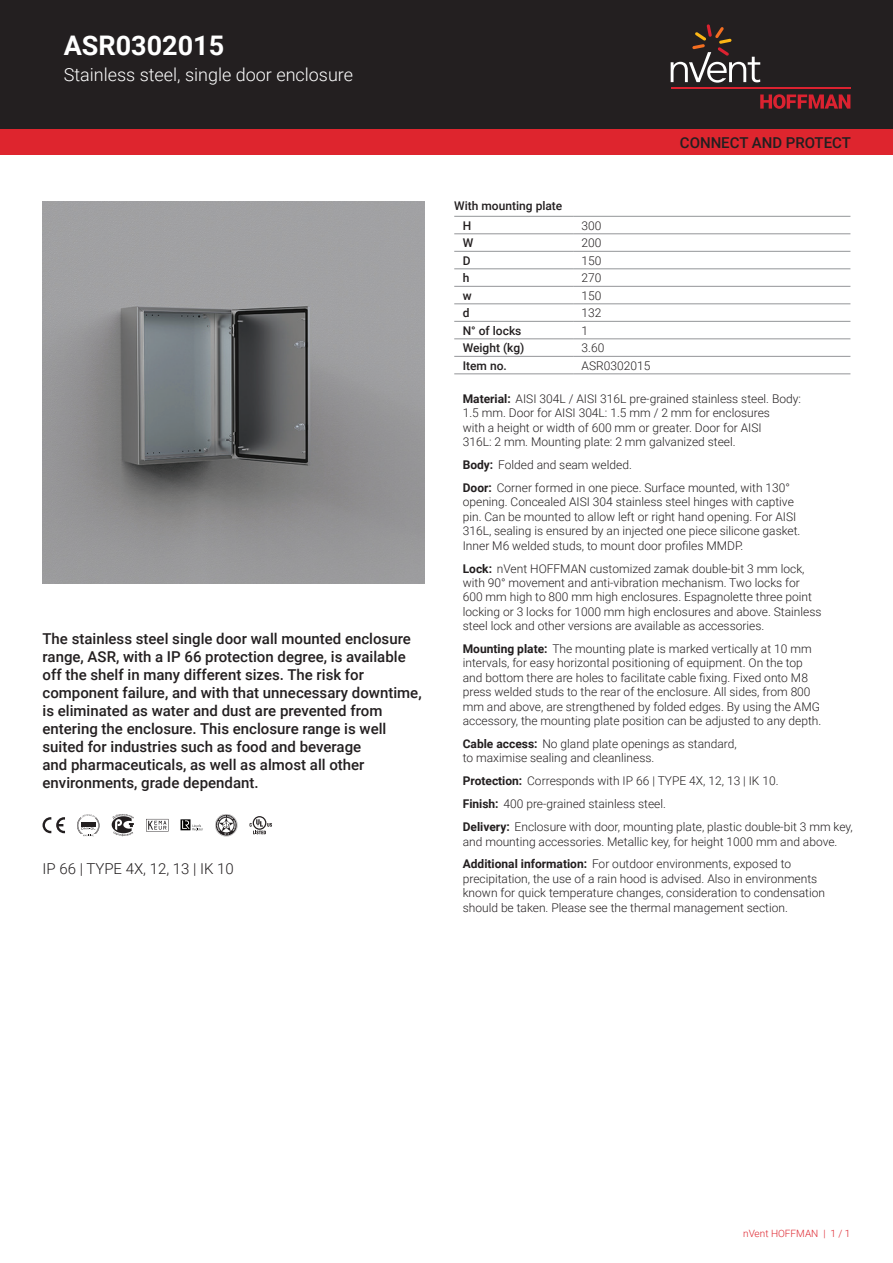
<style>
.page{position:relative;width:893px;height:1263px;background:#fff}
.page>*{position:absolute;margin:0;border:0;box-sizing:border-box;transform-origin:0 0}
.t1{font:700 27px "Roboto";color:#fff}
.t2{font:300 18px "Roboto";color:#fff}
.t3{font:500 15px/18px "Roboto";color:#231f20}
.t4{font:300 15px "Roboto";color:#231f20}
.t5{font:300 12px/14.4px "Roboto";color:#231f20}
.t6{font:500 12px/20.1px "Roboto";color:#231f20}
.t7{font:300 10.05px "Roboto";color:#de252e}
.s1{font-weight:700}
</style>
<div class="page">
<div style="left:0;top:0;width:893px;height:129px;background:#231f20"></div>
<svg style="left:760px;top:94px;width:90px;height:15px"></svg>
<hr style="left:671px;top:88px;width:179px;height:1px;background:#db2230">
<svg style="left:671px;top:24px;width:89px;height:59px"></svg>
<div style="left:0;top:129px;width:893px;height:26px;background:#de252e"></div>
<hr style="left:454px;top:216px;width:119px;height:1px;background:#939598">
<hr style="left:454px;top:234px;width:119px;height:1px;background:#939598">
<hr style="left:573px;top:216px;width:277px;height:1px;background:#939598">
<hr style="left:573px;top:234px;width:277px;height:1px;background:#939598">
<hr style="left:454px;top:251px;width:119px;height:1px;background:#939598">
<hr style="left:573px;top:251px;width:277px;height:1px;background:#939598">
<hr style="left:454px;top:269px;width:119px;height:1px;background:#939598">
<hr style="left:573px;top:269px;width:277px;height:1px;background:#939598">
<hr style="left:454px;top:286px;width:119px;height:1px;background:#939598">
<hr style="left:573px;top:286px;width:277px;height:1px;background:#939598">
<hr style="left:454px;top:304px;width:119px;height:1px;background:#939598">
<hr style="left:573px;top:304px;width:277px;height:1px;background:#939598">
<hr style="left:454px;top:321px;width:119px;height:1px;background:#939598">
<hr style="left:573px;top:321px;width:277px;height:1px;background:#939598">
<hr style="left:454px;top:339px;width:119px;height:1px;background:#939598">
<hr style="left:573px;top:339px;width:277px;height:1px;background:#939598">
<hr style="left:454px;top:356px;width:119px;height:1px;background:#939598">
<hr style="left:454px;top:374px;width:119px;height:1px;background:#939598">
<hr style="left:573px;top:356px;width:277px;height:1px;background:#939598">
<hr style="left:573px;top:374px;width:277px;height:1px;background:#939598">
<img style="left:43px;top:202px;width:381px;height:382px">
<svg style="left:43px;top:817px;width:22px;height:16px"></svg>
<svg style="left:77px;top:814px;width:23px;height:22px"></svg>
<svg style="left:112px;top:814px;width:22px;height:22px"></svg>
<svg style="left:146px;top:819px;width:23px;height:12px"></svg>
<svg style="left:181px;top:819px;width:22px;height:12px"></svg>
<svg style="left:215px;top:814px;width:23px;height:22px"></svg>
<svg style="left:250px;top:816px;width:22px;height:18px"></svg>
<img style="left:154px;top:314px;width:158px;height:158px">
<h1 class="t1" style="left:64px;top:27px;width:162px">ASR0302015</h1>
<h2 class="t2" style="left:64px;top:62px;width:291px">Stainless steel, single door enclosure</h2>
<p class="t3" style="left:43px;top:629px;width:381px">The stainless steel single door wall mounted enclosure range, ASR, with a IP 66 protection degree, is available off the shelf in many different sizes. The risk for component failure, and with that unnecessary downtime, is eliminated as water and dust are prevented from entering the enclosure. This enclosure range is well suited for industries such as food and beverage<br>and pharmaceuticals, as well as almost all other environments, grade dependant.</p>
<p class="t4" style="left:43px;top:858px;width:193px">IP 66 | TYPE 4X, 12, 13 | IK 10</p>
<p class="t6" style="left:463px;top:195px;width:101px;text-indent:-9px">With mounting plate<br>H</p>
<p class="t5" style="left:582px;top:218px;width:21px">300</p>
<p class="t3" style="left:680px;top:133px;width:173px">CONNECT AND PROTECT</p>
<p class="t6" style="left:463px;top:232px;width:12px">W</p>
<p class="t5" style="left:582px;top:235px;width:21px">200</p>
<p class="t6" style="left:463px;top:250px;width:9px">D</p>
<p class="t5" style="left:582px;top:253px;width:21px">150</p>
<p class="t6" style="left:463px;top:267px;width:8px">h</p>
<p class="t5" style="left:582px;top:270px;width:21px">270</p>
<p class="t6" style="left:463px;top:285px;width:10px">w</p>
<p class="t5" style="left:582px;top:288px;width:21px">150</p>
<p class="t6" style="left:463px;top:302px;width:8px">d</p>
<p class="t5" style="left:582px;top:305px;width:21px">132</p>
<p class="t6" style="left:463px;top:320px;width:60px">N° of locks</p>
<p class="t5" style="left:582px;top:323px;width:8px">1</p>
<p class="t6" style="left:463px;top:337px;width:63px">Weight (kg)</p>
<p class="t5" style="left:582px;top:340px;width:24px">3.60</p>
<p class="t6" style="left:463px;top:355px;width:46px">Item no.</p>
<p class="t5" style="left:582px;top:358px;width:70px">ASR0302015</p>
<p class="t5" style="left:463px;top:391px;width:340px"><span class="s1">Material:</span> AISI 304L / AISI 316L pre-grained stainless steel. Body:<br>1.5 mm. Door for AISI 304L: 1.5 mm / 2 mm for enclosures<br>with a height or width of 600 mm or greater. Door for AISI<br>316L: 2 mm. Mounting plate: 2 mm galvanized steel.</p>
<p class="t5" style="left:463px;top:453px;width:329px;line-height:23px"><span class="s1">Body:</span> Folded and seam welded.<br><span class="s1">Door:</span> Corner formed in one piece. Surface mounted, with 130°</p>
<p class="t5" style="left:463px;top:494px;width:339px">opening. Concealed AISI 304 stainless steel hinges with captive pin. Can be mounted to allow left or right hand opening. For AISI 316L, sealing is ensured by an injected one piece silicone gasket.<br>Inner M6 welded studs, to mount door profiles MMDP.</p>
<p class="t5" style="left:463px;top:561px;width:360px"><span class="s1">Lock:</span> nVent HOFFMAN customized zamak double-bit 3 mm lock, with 90° movement and anti-vibration mechanism. Two locks for 600 mm high to 800 mm high enclosures. Espagnolette three point locking or 3 locks for 1000 mm high enclosures and above. Stainless steel lock and other versions are available as accessories.</p>
<p class="t5" style="left:463px;top:641px;width:360px"><span class="s1">Mounting plate:</span> The mounting plate is marked vertically at 10 mm intervals, for easy horizontal positioning of equipment. On the top and bottom there are holes to facilitate cable fixing. Fixed onto M8 press welded studs to the rear of the enclosure. All sides, from 800 mm and above, are strengthened by folded edges. By using the AMG accessory, the mounting plate position can be adjusted to any depth.</p>
<p class="t5" style="left:463px;top:736px;width:275px"><span class="s1">Cable access:</span> No gland plate openings as standard, to maximise sealing and cleanliness.</p>
<p class="t5" style="left:463px;top:769px;width:392px;line-height:23px"><span class="s1">Protection:</span> Corresponds with IP 66 | TYPE 4X, 12, 13 | IK 10.<br><span class="s1">Finish:</span> 400 pre-grained stainless steel.<br><span class="s1">Delivery:</span> Enclosure with door, mounting plate, plastic double-bit 3 mm key,</p>
<p class="t5" style="left:463px;top:829px;width:376px;line-height:23px">and mounting accessories. Metallic key, for height 1000 mm and above.<br><span class="s1">Additional information:</span> For outdoor environments, exposed to</p>
<p class="t5" style="left:463px;top:871px;width:364px">precipitation, the use of a rain hood is advised. Also in environments known for quick temperature changes, consideration to condensation should be taken. Please see the thermal management section.</p>
<p class="t7" style="left:743px;top:1226px;width:109px">nVent HOFFMAN | 1 / 1</p>
</div>
